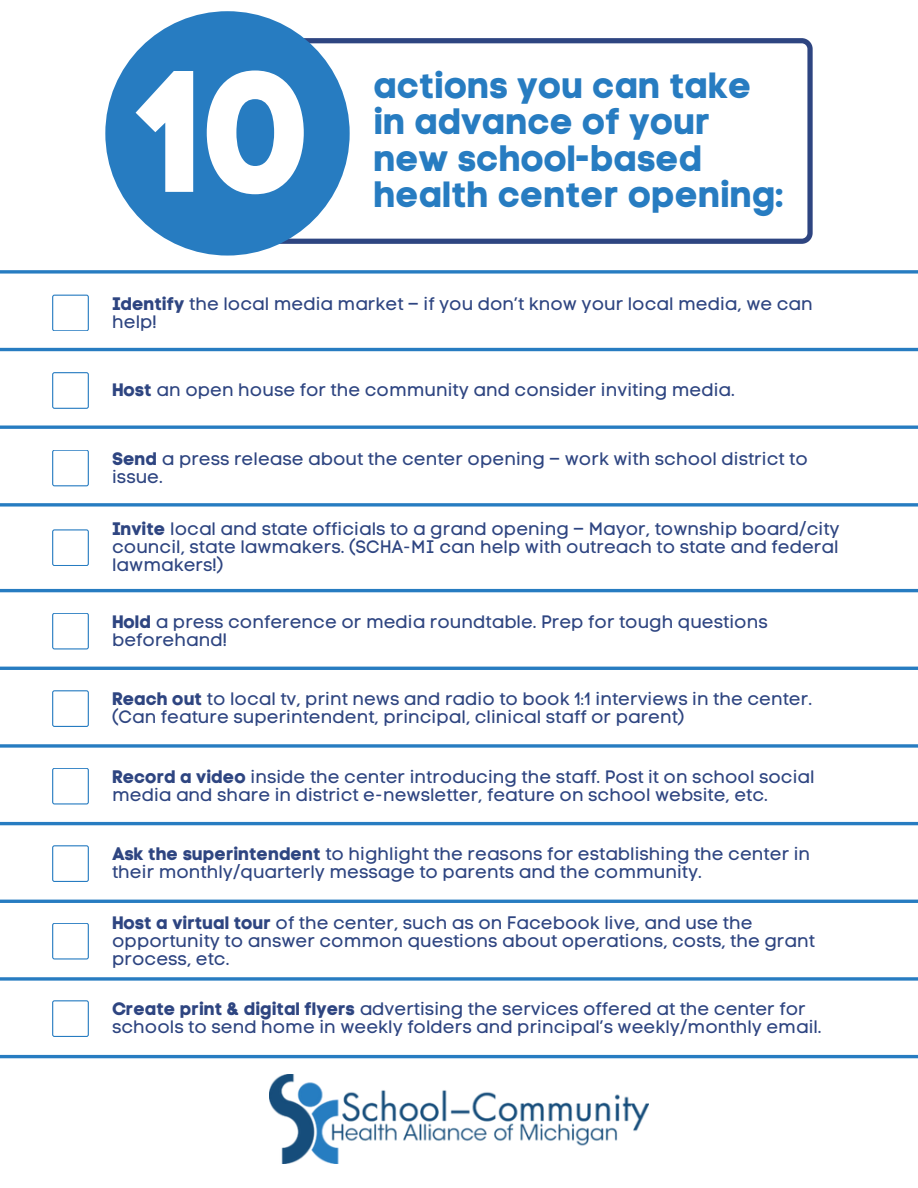
<style>
.page{position:relative;width:918px;height:1188px;background:#fff}
.page>*{position:absolute;margin:0;border:0;box-sizing:border-box;transform-origin:0 0}
.t1{font:171.45px "Code Pro Bold LC";color:#fff}
.t2{font:36.45px/36.5px "Code Pro Bold LC";color:#277cc1}
.t3{font:18px/18px "Code Pro Normal LC";color:#2e4581}
.s1{font-family:"Code Pro Bold LC"}
</style>
<div class="page">
<hr style="left:0;top:348px;width:918px;height:3px;background:#277cc1">
<hr style="left:0;top:426px;width:918px;height:3px;background:#277cc1">
<svg style="left:0;top:503px;width:918px;height:4px;background:#4890ca"></svg>
<hr style="left:0;top:589px;width:918px;height:3px;background:#277cc1">
<hr style="left:0;top:667px;width:918px;height:3px;background:#277cc1">
<svg style="left:0;top:744px;width:918px;height:4px;background:#4890ca"></svg>
<hr style="left:0;top:822px;width:918px;height:3px;background:#277cc1">
<hr style="left:0;top:900px;width:918px;height:3px;background:#277cc1">
<svg style="left:0;top:977px;width:918px;height:4px;background:#4890ca"></svg>
<hr style="left:0;top:1055px;width:918px;height:3px;background:#277cc1">
<svg style="left:0;top:270px;width:918px;height:4px;background:#4890ca"></svg>
<svg style="left:52px;top:295px;width:37px;height:36px"></svg>
<svg style="left:52px;top:372px;width:37px;height:37px"></svg>
<svg style="left:52px;top:450px;width:37px;height:36px"></svg>
<svg style="left:52px;top:529px;width:37px;height:37px"></svg>
<svg style="left:52px;top:613px;width:37px;height:37px"></svg>
<svg style="left:52px;top:690px;width:37px;height:37px"></svg>
<svg style="left:52px;top:768px;width:37px;height:37px"></svg>
<svg style="left:52px;top:845px;width:37px;height:37px"></svg>
<svg style="left:52px;top:923px;width:37px;height:37px"></svg>
<svg style="left:52px;top:1000px;width:37px;height:37px"></svg>
<img style="left:269px;top:1075px;width:379px;height:89px">
<svg style="left:281px;top:38px;width:532px;height:206px"></svg>
<div style="left:105px;top:11px;width:245px;height:245px;background:#277cc1;border-radius:50%"></div>
<p class="t1" style="left:139px;top:29px;width:178px">10</p>
<p class="t2" style="left:374px;top:67px;width:380px">actions you can take in advance of your new school-based</p>
<p class="t2" style="left:374px;top:176px;width:412px">health center opening:</p>
<p class="t3" style="left:112px;top:294px;width:702px"><span class="s1">Identify</span> the local media market – if you don’t know your local media, we can help!</p>
<p class="t3" style="left:112px;top:381px;width:624px"><span class="s1">Host</span> an open house for the community and consider inviting media.</p>
<p class="t3" style="left:112px;top:449px;width:697px"><span class="s1">Send</span> a press release about the center opening – work with school district to issue.</p>
<p class="t3" style="left:112px;top:520px;width:729px;text-align:justify"><span class="s1">Invite</span> local and state officials to a grand opening – Mayor, township board/city council, state lawmakers. (SCHA-MI can help with outreach to state and federal lawmakers!)</p>
<p class="t3" style="left:112px;top:612px;width:657px"><span class="s1">Hold</span> a press conference or media roundtable. Prep for tough questions beforehand!</p>
<p class="t3" style="left:112px;top:690px;width:702px"><span class="s1">Reach out</span> to local tv, print news and radio to book 1:1 interviews in the center. (Can feature superintendent, principal, clinical staff or parent)</p>
<p class="t3" style="left:112px;top:767px;width:704px"><span class="s1">Record a video</span> inside the center introducing the staff. Post it on school social media and share in district e-newsletter, feature on school website, etc.</p>
<p class="t3" style="left:112px;top:845px;width:700px"><span class="s1">Ask the superintendent</span> to highlight the reasons for establishing the center in their monthly/quarterly message to parents and the community.</p>
<p class="t3" style="left:112px;top:913px;width:704px"><span class="s1">Host a virtual tour</span> of the center, such as on Facebook live, and use the opportunity to answer common questions about operations, costs, the grant process, etc.</p>
<p class="t3" style="left:112px;top:1000px;width:711px"><span class="s1">Create print &amp; digital flyers</span> advertising the services offered at the center for schools to send home in weekly folders and principal’s weekly/monthly email.</p>
</div>
